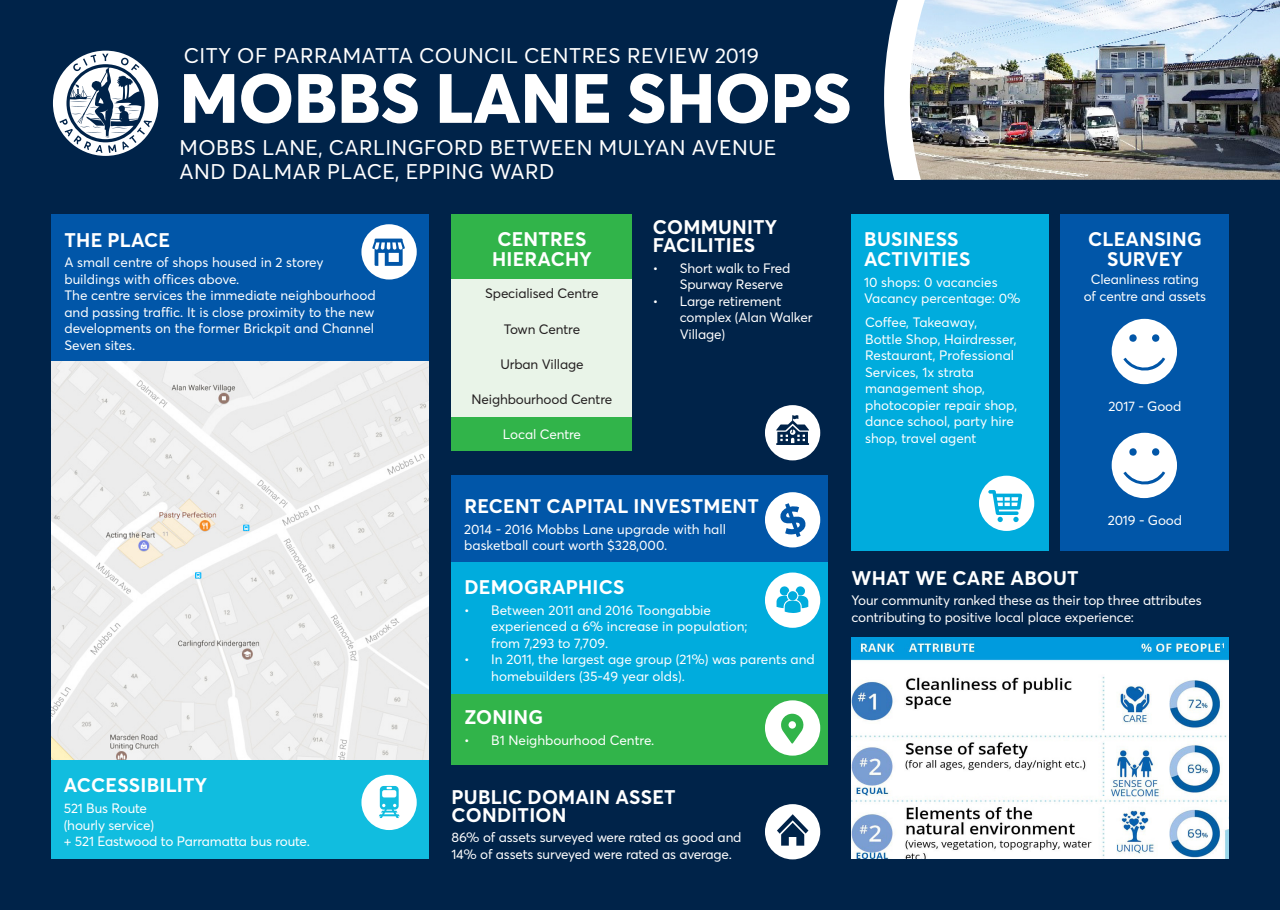
<style>
.page{position:relative;width:1280px;height:910px;background:#002349}
.page>*{position:absolute;margin:0;border:0;box-sizing:border-box;transform-origin:0 0}
.t1{font:800 68.7px "Parramatta";color:#fff}
.t2{font:21px/24px "Parramatta";letter-spacing:.025em;color:#fff}
.t3{font:700 19.5px/19.5px "Parramatta";letter-spacing:.01em;color:#fff}
.t4{font:13.5px/16.5px "Parramatta";color:#fff}
.t5{font:13.5px "Parramatta";letter-spacing:-.01em;color:#231f20}
</style>
<div class="page">
<div style="left:51px;top:215px;width:378px;height:577px;background:#0156a8"></div>
<img style="left:51px;top:362px;width:378px;height:399px">
<div style="left:51px;top:761px;width:378px;height:98px;background:#11bddf"></div>
<div style="left:451px;top:692px;width:377px;height:72px;background:#31b44a"></div>
<div style="left:451px;top:475px;width:377px;height:88px;background:#0156a8"></div>
<div style="left:451px;top:562px;width:377px;height:131px;background:#00acdd"></div>
<div style="left:1061px;top:215px;width:168px;height:336px;background:#0156a8"></div>
<div style="left:851px;top:215px;width:198px;height:336px;background:#00acdd"></div>
<svg style="left:53px;top:51px;width:105px;height:105px"></svg>
<img style="left:851px;top:638px;width:378px;height:221px">
<svg style="left:1111px;top:433px;width:66px;height:65px"></svg>
<svg style="left:1111px;top:319px;width:66px;height:65px"></svg>
<div style="left:451px;top:277px;width:181px;height:171px;background:#e9f4e8"></div>
<div style="left:451px;top:418px;width:181px;height:33px;background:#31b44a"></div>
<div style="left:451px;top:215px;width:181px;height:64px;background:#31b44a"></div>
<img style="left:884px;top:0;width:396px;height:180px">
<svg style="left:361px;top:224px;width:56px;height:56px"></svg>
<svg style="left:361px;top:775px;width:56px;height:55px"></svg>
<svg style="left:765px;top:492px;width:55px;height:55px"></svg>
<svg style="left:765px;top:804px;width:55px;height:55px"></svg>
<svg style="left:765px;top:572px;width:55px;height:56px"></svg>
<svg style="left:979px;top:476px;width:55px;height:55px"></svg>
<svg style="left:765px;top:700px;width:55px;height:56px"></svg>
<svg style="left:765px;top:405px;width:55px;height:55px"></svg>
<p class="t2" style="left:184px;top:43px;width:576px">CITY OF PARRAMATTA COUNCIL CENTRES REVIEW 2019</p>
<p class="t1" style="left:180px;top:50px;width:673px">MOBBS LANE SHOPS</p>
<p class="t2" style="left:180px;top:134px;width:598px">MOBBS LANE, CARLINGFORD BETWEEN MULYAN AVENUE<br>AND DALMAR PLACE, EPPING WARD</p>
<p class="t3" style="left:65px;top:229px;width:107px">THE PLACE</p>
<p class="t4" style="left:64px;top:254px;width:313px">A small centre of shops housed in 2 storey buildings with offices above.<br>The centre services the immediate neighbourhood and passing traffic. It is close proximity to the new developments on the former Brickpit and Channel Seven sites.</p>
<p class="t3" style="left:64px;top:775px;width:145px">ACCESSIBILITY</p>
<p class="t4" style="left:64px;top:800px;width:92px">521 Bus Route (hourly service)</p>
<p class="t4" style="left:64px;top:833px;width:248px">+ 521 Eastwood to Parramatta bus route.</p>
<p class="t3" style="left:492px;top:229px;width:101px">CENTRES<br>HIERACHY</p>
<p class="t5" style="left:485px;top:284px;width:115px">Specialised Centre</p>
<p class="t5" style="left:504px;top:319px;width:78px">Town Centre</p>
<p class="t5" style="left:500px;top:355px;width:85px">Urban Village</p>
<p class="t5" style="left:472px;top:390px;width:142px">Neighbourhood Centre</p>
<p class="t4" style="left:503px;top:426px;width:80px">Local Centre</p>
<p class="t3" style="left:653px;top:217px;width:126px;line-height:18px">COMMUNITY<br>FACILITIES</p>
<p class="t4" style="left:680px;top:259px;width:112px;text-indent:-27px">• Short walk to Fred<br>Spurway Reserve</p>
<p class="t4" style="left:680px;top:292px;width:134px;text-indent:-27px">• Large retirement complex (Alan Walker<br>Village)</p>
<p class="t3" style="left:464px;top:496px;width:296px">RECENT CAPITAL INVESTMENT</p>
<p class="t4" style="left:464px;top:520px;width:263px">2014 - 2016 Mobbs Lane upgrade with hall basketball court worth $328,000.</p>
<p class="t3" style="left:464px;top:576px;width:162px">DEMOGRAPHICS</p>
<p class="t4" style="left:491px;top:601px;width:258px;text-indent:-27px">• Between 2011 and 2016 Toongabbie experienced a 6% increase in population; from 7,293 to 7,709.</p>
<p class="t4" style="left:491px;top:651px;width:325px;text-indent:-27px">• In 2011, the largest age group (21%) was parents and homebuilders (35-49 year olds).</p>
<p class="t3" style="left:464px;top:706px;width:80px">ZONING</p>
<p class="t4" style="left:464px;top:731px;width:192px">• B1 Neighbourhood Centre.</p>
<p class="t3" style="left:452px;top:787px;width:226px;line-height:18px">PUBLIC DOMAIN ASSET<br>CONDITION</p>
<p class="t4" style="left:451px;top:829px;width:292px">86% of assets surveyed were rated as good and<br>14% of assets surveyed were rated as average.</p>
<p class="t3" style="left:864px;top:229px;width:108px">BUSINESS<br>ACTIVITIES</p>
<p class="t4" style="left:864px;top:273px;width:158px">10 shops: 0 vacancies<br>Vacancy percentage: 0%</p>
<p class="t4" style="left:865px;top:314px;width:154px">Coffee, Takeaway,<br>Bottle Shop, Hairdresser,<br>Restaurant, Professional<br>Services, 1x strata management shop, photocopier repair shop, dance school, party hire shop, travel agent</p>
<p class="t3" style="left:1088px;top:229px;width:115px;text-align:center">CLEANSING<br>SURVEY</p>
<p class="t4" style="left:1091px;top:270px;width:110px">Cleanliness rating</p>
<p class="t4" style="left:1084px;top:288px;width:124px">of centre and assets</p>
<p class="t4" style="left:1108px;top:398px;width:74px">2017 - Good</p>
<p class="t4" style="left:1108px;top:511px;width:76px">2019 - Good</p>
<p class="t3" style="left:851px;top:567px;width:229px">WHAT WE CARE ABOUT</p>
<p class="t4" style="left:851px;top:592px;width:352px">Your community ranked these as their top three attributes contributing to positive local place experience:</p>
</div>
